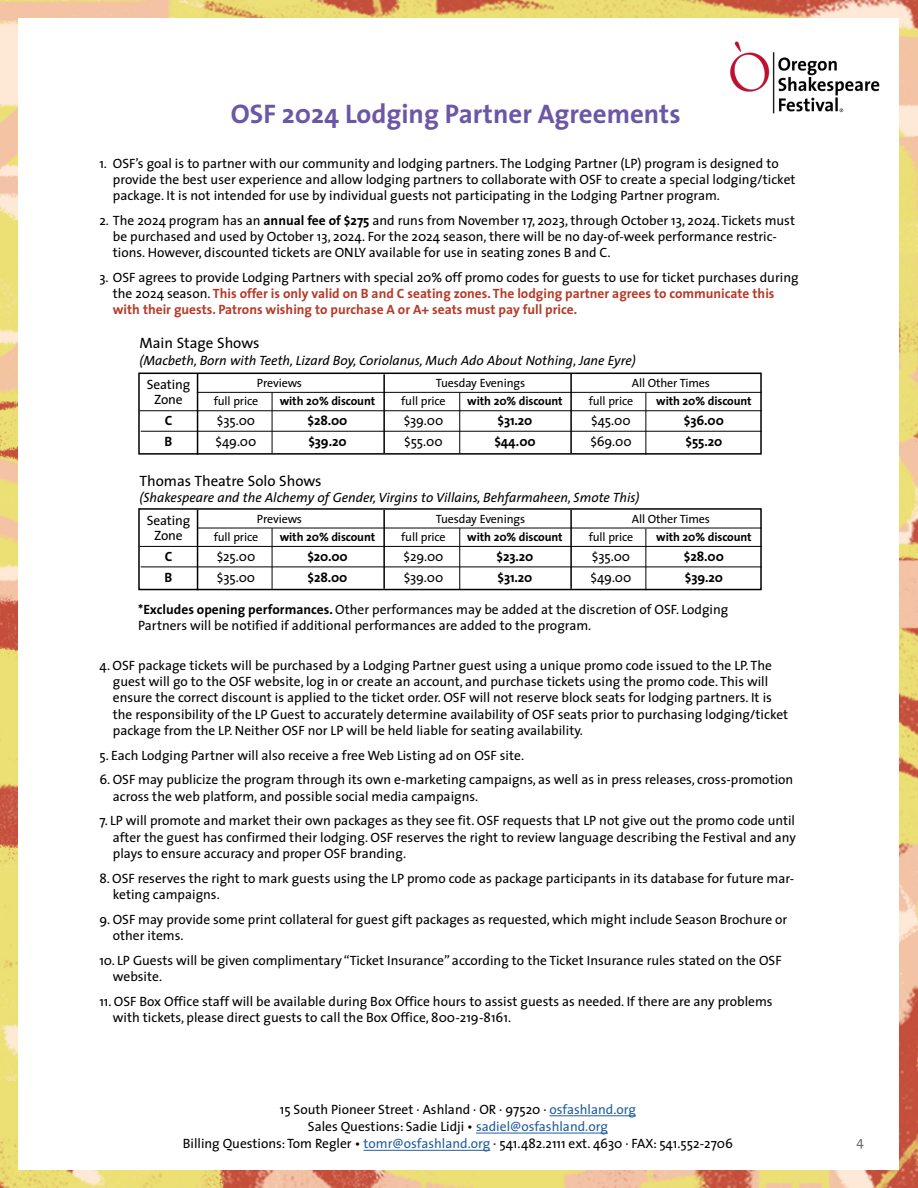
<style>
.page{position:relative;width:918px;height:1188px;background:#fff}
.page>*{position:absolute;margin:0;border:0;box-sizing:border-box;transform-origin:0 0}
.t1{font:700 27px "The Sans";color:#6b57a5}
.t2{font:15px "The Sans";color:#000}
.t3{font:13.5px/16.2px "The Sans";color:#000}
.t4{font:700 13.5px/16.2px "The Sans";color:#b53b29}
.t5{font:italic 13.5px "The Sans";color:#000}
.t6{font:700 13.5px "The Sans";letter-spacing:-.01em;color:#000}
.t7{font:13.5px "The Sans";color:#6d6e71}
.t8{font:12px "The Sans";letter-spacing:-.01em;color:#000}
.t9{font:700 12px "The Sans";letter-spacing:-.01em;color:#000}
.s1{font-weight:700}
.s2{font-weight:400;color:#000}
.s3{color:#215e9e}
</style>
<div class="page">
<img style="left:0;top:0;width:918px;height:1188px">
<div style="left:18px;top:18px;width:880px;height:1152px;background:#fff"></div>
<img style="left:730px;top:41px;width:150px;height:73px">
<hr style="left:550px;top:1116px;width:86px;height:1px;background:#215e9e">
<hr style="left:476px;top:1133px;width:132px;height:1px;background:#215e9e">
<hr style="left:364px;top:1150px;width:126px;height:1px;background:#215e9e">
<div style="left:138px;top:373px;width:624px;height:82px;border:2px solid #000"></div>
<hr style="left:197px;top:374px;width:1px;height:81px;background:#000">
<hr style="left:570px;top:374px;width:2px;height:79px;background:#000">
<hr style="left:645px;top:393px;width:1px;height:62px;background:#000">
<hr style="left:459px;top:392px;width:1px;height:62px;background:#000">
<hr style="left:272px;top:393px;width:1px;height:60px;background:#000">
<hr style="left:383px;top:374px;width:2px;height:79px;background:#000">
<hr style="left:139px;top:410px;width:623px;height:1px;background:#000">
<hr style="left:141px;top:431px;width:621px;height:1px;background:#000">
<hr style="left:197px;top:392px;width:565px;height:1px;background:#000">
<div style="left:138px;top:508px;width:624px;height:82px;border:2px solid #000"></div>
<hr style="left:197px;top:510px;width:1px;height:80px;background:#000">
<hr style="left:570px;top:510px;width:2px;height:79px;background:#000">
<hr style="left:645px;top:529px;width:1px;height:61px;background:#000">
<hr style="left:459px;top:528px;width:1px;height:61px;background:#000">
<hr style="left:272px;top:528px;width:1px;height:61px;background:#000">
<hr style="left:383px;top:510px;width:2px;height:79px;background:#000">
<hr style="left:139px;top:546px;width:623px;height:1px;background:#000">
<hr style="left:141px;top:567px;width:621px;height:1px;background:#000">
<hr style="left:197px;top:528px;width:565px;height:1px;background:#000">
<h1 class="t1" style="left:231px;top:91px;width:451px">OSF 2024 Lodging Partner Agreements</h1>
<p class="t3" style="left:113px;top:154px;width:684px;text-indent:-14px">1. OSF’s goal is to partner with our community and lodging partners. The Lodging Partner (LP) program is designed to provide the best user experience and allow lodging partners to collaborate with OSF to create a special lodging/ticket package. It is not intended for use by individual guests not participating in the Lodging Partner program.</p>
<p class="t3" style="left:113px;top:212px;width:684px;text-indent:-14px">2. The 2024 program has an <span class="s1">annual fee of $275</span> and runs from November 17, 2023, through October 13, 2024. Tickets must be purchased and used by October 13, 2024. For the 2024 season, there will be no day-of-week performance restric&shy;tions. However, discounted tickets are ONLY available for use in seating zones B and C.</p>
<p class="t4" style="left:113px;top:269px;width:687px;text-indent:-14px"><span class="s2">3. OSF agrees to provide Lodging Partners with special 20% off promo codes for guests to use for ticket purchases during the 2024 season.</span> This offer is only valid on B and C seating zones. The lodging partner agrees to communicate this with their guests. Patrons wishing to purchase A or A+ seats must pay full price.</p>
<p class="t2" style="left:139px;top:331px;width:122px">Main Stage Shows</p>
<p class="t5" style="left:139px;top:349px;width:498px">(Macbeth, Born with Teeth, Lizard Boy, Coriolanus, Much Ado About Nothing, Jane Eyre)</p>
<p class="t3" style="left:147px;top:376px;width:45px">Seating</p>
<p class="t8" style="left:257px;top:373px;width:47px">Previews</p>
<p class="t8" style="left:436px;top:373px;width:91px">Tuesday Evenings</p>
<p class="t8" style="left:632px;top:373px;width:80px">All Other Times</p>
<p class="t3" style="left:154px;top:391px;width:30px">Zone</p>
<p class="t8" style="left:214px;top:391px;width:46px">full price</p>
<p class="t9" style="left:280px;top:391px;width:97px">with 20% discount</p>
<p class="t8" style="left:401px;top:391px;width:46px">full price</p>
<p class="t9" style="left:467px;top:391px;width:97px">with 20% discount</p>
<p class="t8" style="left:589px;top:391px;width:46px">full price</p>
<p class="t9" style="left:656px;top:391px;width:97px">with 20% discount</p>
<p class="t6" style="left:165px;top:409px;width:9px">C</p>
<p class="t3" style="left:217px;top:412px;width:40px">$35.00</p>
<p class="t6" style="left:308px;top:409px;width:41px">$28.00</p>
<p class="t3" style="left:404px;top:412px;width:41px">$39.00</p>
<p class="t6" style="left:498px;top:409px;width:36px">$31.20</p>
<p class="t3" style="left:591px;top:412px;width:41px">$45.00</p>
<p class="t6" style="left:684px;top:409px;width:41px">$36.00</p>
<p class="t6" style="left:165px;top:430px;width:9px">B</p>
<p class="t3" style="left:216px;top:433px;width:42px">$49.00</p>
<p class="t6" style="left:308px;top:430px;width:40px">$39.20</p>
<p class="t3" style="left:404px;top:433px;width:40px">$55.00</p>
<p class="t6" style="left:494px;top:430px;width:43px">$44.00</p>
<p class="t3" style="left:590px;top:433px;width:43px">$69.00</p>
<p class="t6" style="left:686px;top:430px;width:38px">$55.20</p>
<p class="t2" style="left:139px;top:468px;width:184px">Thomas Theatre Solo Shows</p>
<p class="t5" style="left:139px;top:486px;width:502px">(Shakespeare and the Alchemy of Gender, Virgins to Villains, Behfarmaheen, Smote This)</p>
<p class="t3" style="left:147px;top:511px;width:45px">Seating</p>
<p class="t8" style="left:257px;top:509px;width:47px">Previews</p>
<p class="t8" style="left:436px;top:509px;width:91px">Tuesday Evenings</p>
<p class="t8" style="left:632px;top:509px;width:80px">All Other Times</p>
<p class="t3" style="left:154px;top:526px;width:30px">Zone</p>
<p class="t8" style="left:214px;top:527px;width:46px">full price</p>
<p class="t9" style="left:280px;top:527px;width:97px">with 20% discount</p>
<p class="t8" style="left:401px;top:527px;width:46px">full price</p>
<p class="t9" style="left:467px;top:527px;width:97px">with 20% discount</p>
<p class="t8" style="left:589px;top:527px;width:46px">full price</p>
<p class="t9" style="left:656px;top:527px;width:97px">with 20% discount</p>
<p class="t6" style="left:165px;top:545px;width:9px">C</p>
<p class="t3" style="left:217px;top:547px;width:40px">$25.00</p>
<p class="t6" style="left:307px;top:545px;width:42px">$20.00</p>
<p class="t3" style="left:404px;top:547px;width:41px">$29.00</p>
<p class="t6" style="left:497px;top:545px;width:38px">$23.20</p>
<p class="t3" style="left:592px;top:547px;width:40px">$35.00</p>
<p class="t6" style="left:684px;top:545px;width:41px">$28.00</p>
<p class="t6" style="left:165px;top:566px;width:9px">B</p>
<p class="t3" style="left:217px;top:568px;width:40px">$35.00</p>
<p class="t6" style="left:308px;top:566px;width:41px">$28.00</p>
<p class="t3" style="left:404px;top:568px;width:41px">$39.00</p>
<p class="t6" style="left:498px;top:566px;width:36px">$31.20</p>
<p class="t3" style="left:591px;top:568px;width:42px">$49.00</p>
<p class="t6" style="left:685px;top:566px;width:40px">$39.20</p>
<p class="t3" style="left:138px;top:600px;width:592px"><span class="s1">*Excludes opening performances.</span> Other performances may be added at the discretion of OSF. Lodging<br>Partners will be notified if additional performances are added to the program.</p>
<p class="t3" style="left:113px;top:657px;width:677px;text-indent:-14px">4. OSF package tickets will be purchased by a Lodging Partner guest using a unique promo code issued to the LP. The guest will go to the OSF website, log in or create an account, and purchase tickets using the promo code. This will ensure the correct discount is applied to the ticket order. OSF will not reserve block seats for lodging partners. It is the responsibility of the LP Guest to accurately determine availability of OSF seats prior to purchasing lodging/ticket package from the LP. Neither OSF nor LP will be held liable for seating availability.</p>
<p class="t3" style="left:99px;top:747px;width:426px">5. Each Lodging Partner will also receive a free Web Listing ad on OSF site.</p>
<p class="t3" style="left:113px;top:771px;width:682px;text-indent:-14px">6. OSF may publicize the program through its own e-marketing campaigns, as well as in press releases, cross-promotion across the web platform, and possible social media campaigns.</p>
<p class="t3" style="left:113px;top:812px;width:685px;text-align:justify;text-indent:-14px">7. LP will promote and market their own packages as they see fit. OSF requests that LP not give out the promo code until after the guest has confirmed their lodging. OSF reserves the right to review language describing the Festival and any plays to ensure accuracy and proper OSF branding.</p>
<p class="t3" style="left:113px;top:870px;width:683px;text-indent:-14px">8. OSF reserves the right to mark guests using the LP promo code as package participants in its database for future mar&shy;keting campaigns.</p>
<p class="t3" style="left:113px;top:911px;width:676px;text-indent:-14px">9. OSF may provide some print collateral for guest gift packages as requested, which might include Season Brochure or other items.</p>
<p class="t3" style="left:113px;top:952px;width:670px;text-indent:-14px">10. LP Guests will be given complimentary “Ticket Insurance” according to the Ticket Insurance rules stated on the OSF website.</p>
<p class="t3" style="left:113px;top:993px;width:661px;text-indent:-14px">11. OSF Box Office staff will be available during Box Office hours to assist guests as needed. If there are any problems with tickets, please direct guests to call the Box Office, 800-219-8161.</p>
<p class="t3" style="left:183px;top:1100px;width:552px;line-height:17.2px;text-align:center">15 South Pioneer Street · Ashland · OR · 97520 · <span class="s3">osfashland.org<br></span>Sales Questions: Sadie Lidji • <span class="s3">sadiel@osfashland.org<br></span>Billing Questions: Tom Regler • <span class="s3">tomr@osfashland.org</span> · 541.482.2111 ext. 4630 · FAX: 541.552-2706</p>
<p class="t7" style="left:857px;top:1130px;width:9px">4</p>
</div>
